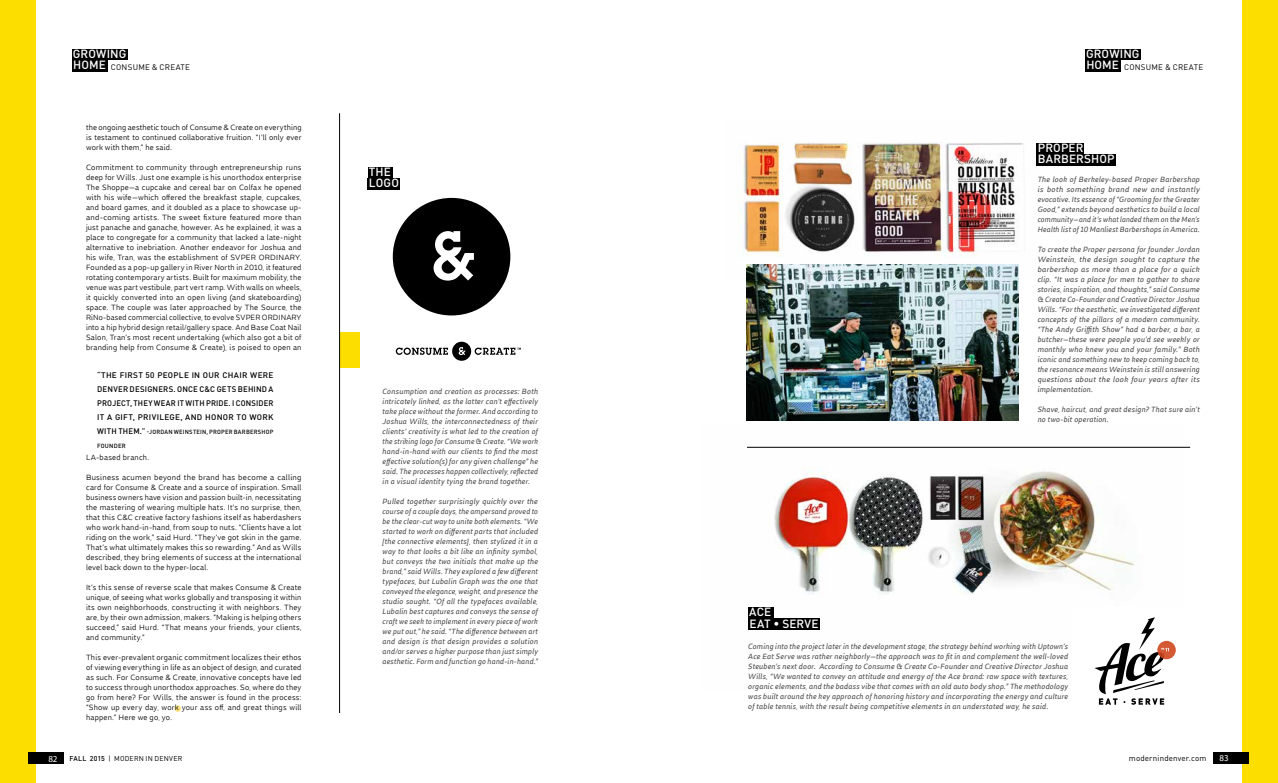
<style>
.page{position:relative;width:1278px;height:783px;background:#fff}
.page>*{position:absolute;margin:0;border:0;box-sizing:border-box;transform-origin:0 0}
.t1{font:500 11.8px "DINOT";letter-spacing:.01em;color:#fff}
.t2{font:9px "Myriad Pro";color:#fff}
.t3{font:italic 600 8px/10px "Dupla";letter-spacing:.02em;color:#4d4d4f;text-align:justify}
.t4{font:8px/10px "Dupla";letter-spacing:.025em;color:#000;text-align:justify}
.t5{font:500 8px/14px "DINOT";letter-spacing:.03em;color:#000;text-align:justify}
.t6{font:8px "DINOT";letter-spacing:.025em;color:#000}
.t7{font:7px "DINOT";letter-spacing:.025em;color:#000}
.t8{font:500 6px "DINOT";letter-spacing:.035em;color:#000}
.s1{font-weight:500;font-size:11.8px;color:#fff}
.s2{font-size:8px}
.s3{font-weight:500}
</style>
<div class="page">
<img style="left:747px;top:446px;width:436px;height:149px">
<div style="left:1242px;top:0;width:36px;height:783px;background:#fcde00"></div>
<div style="left:0;top:0;width:36px;height:783px;background:#fcde00"></div>
<svg style="left:393px;top:198px;width:117px;height:117px"></svg>
<svg style="left:396px;top:342px;width:125px;height:19px"></svg>
<svg style="left:1094px;top:617px;width:82px;height:88px"></svg>
<div style="left:340px;top:332px;width:20px;height:36px;background:#fcde00"></div>
<div style="left:175px;top:705px;width:6px;height:7px;background:#fae27e;border-radius:50%"></div>
<div style="left:1214px;top:752px;width:35px;height:12px;background:#000"></div>
<div style="left:28px;top:752px;width:36px;height:12px;background:#000"></div>
<hr style="left:339px;top:113px;width:1px;height:600px;background:#000">
<div style="left:72px;top:60px;width:36px;height:12px;background:#000"></div>
<div style="left:72px;top:49px;width:56px;height:11px;background:#000"></div>
<div style="left:1085px;top:60px;width:36px;height:12px;background:#000"></div>
<div style="left:1085px;top:49px;width:56px;height:11px;background:#000"></div>
<img style="left:739px;top:142px;width:300px;height:137px">
<img style="left:747px;top:264px;width:272px;height:157px">
<div style="left:368px;top:178px;width:32px;height:12px;background:#000"></div>
<div style="left:368px;top:167px;width:24px;height:11px;background:#000"></div>
<div style="left:1037px;top:154px;width:79px;height:11px;background:#000"></div>
<div style="left:1037px;top:143px;width:47px;height:11px;background:#000"></div>
<hr style="left:747px;top:447px;width:443px;height:1px;background:#000">
<div style="left:748px;top:618px;width:72px;height:12px;background:#000"></div>
<div style="left:748px;top:607px;width:26px;height:11px;background:#000"></div>
<h1 class="t1" style="left:73px;top:45px;width:55px">GROWING</h1>
<p class="t6" style="left:73px;top:61px;width:118px"><span class="s1">HOME</span> CONSUME &amp; CREATE</p>
<p class="t4" style="left:86px;top:122px;width:217px">the ongoing aesthetic touch of Consume &amp; Create on everything is testament to continued collaborative fruition. “I’ll only ever work with them,” he said.</p>
<p class="t4" style="left:86px;top:162px;width:217px">Commitment to community through entrepreneurship runs deep for Wills. Just one example is his unorthodox enterprise The Shoppe—a cupcake and cereal bar on Colfax he opened with his wife—which offered the breakfast staple, cupcakes, and board games, and it doubled as a place to showcase up&shy;and-coming artists. The sweet fixture featured more than just panache and ganache, however. As he explained, it was a place to congregate for a community that lacked a late-night alternative to inebriation. Another endeavor for Joshua and his wife, Tran, was the establishment of SVPER ORDINARY.<br>Founded as a pop-up gallery in River North in 2010, it featured rotating contemporary artists. Built for maximum mobility, the venue was part vestibule, part vert ramp. With walls on wheels, it quickly converted into an open living (and skateboarding) space. The couple was later approached by The Source, the RiNo-based commercial collective, to evolve SVPER ORDINARY into a hip hybrid design retail/gallery space. And Base Coat Nail Salon, Tran’s most recent undertaking (which also got a bit of branding help from Consume &amp; Create), is poised to open an</p>
<p class="t5" style="left:97px;top:368px;width:178px">“THE FIRST 50 PEOPLE IN OUR CHAIR WERE DENVER DESIGNERS. ONCE C&amp;C GETS BEHIND A PROJECT, THEY WEAR IT WITH PRIDE. I CONSIDER IT A GIFT, PRIVILEGE, AND HONOR TO WORK</p>
<p class="t8" style="left:97px;top:428px;width:178px"><span class="s2">WITH THEM.”</span> -JORDAN WEINSTEIN, PROPER BARBERSHOP</p>
<p class="t8" style="left:97px;top:442px;width:30px">FOUNDER</p>
<p class="t4" style="left:86px;top:452px;width:65px">LA-based branch.</p>
<p class="t4" style="left:86px;top:472px;width:217px">Business acumen beyond the brand has become a calling card for Consume &amp; Create and a source of inspiration. Small business owners have vision and passion built-in, necessitating the mastering of wearing multiple hats. It’s no surprise, then, that this C&amp;C creative factory fashions itself as haberdashers who work hand-in-hand, from soup to nuts. “Clients have a lot riding on the work,” said Hurd. “They’ve got skin in the game.<br>That’s what ultimately makes this so rewarding.” And as Wills described, they bring elements of success at the international level back down to the hyper-local.</p>
<p class="t4" style="left:86px;top:582px;width:217px">It’s this sense of reverse scale that makes Consume &amp; Create unique, of seeing what works globally and transposing it within its own neighborhoods, constructing it with neighbors. They are, by their own admission, makers. “Making is helping others succeed,” said Hurd. “That means your friends, your clients, and community.”</p>
<p class="t4" style="left:86px;top:652px;width:217px">This ever-prevalent organic commitment localizes their ethos of viewing everything in life as an object of design, and curated as such. For Consume &amp; Create, innovative concepts have led to success through unorthodox approaches. So, where do they go from here? For Wills, the answer is found in the process: “Show up every day, work your ass off, and great things will happen.” Here we go, yo.</p>
<h1 class="t1" style="left:369px;top:163px;width:24px">THE</h1>
<h1 class="t1" style="left:369px;top:174px;width:32px">LOGO</h1>
<p class="t3" style="left:383px;top:386px;width:157px">Consumption and creation as processes: Both intricately linked, as the latter can’t effectively take place without the former. And according to Joshua Wills, the interconnectedness of their clients’ creativity is what led to the creation of the striking logo for Consume &amp; Create. “We work hand-in-hand with our clients to find the most effective solution(s) for any given challenge” he said. The processes happen collectively, reflected in a visual identity tying the brand together.</p>
<p class="t3" style="left:383px;top:496px;width:157px">Pulled together surprisingly quickly over the course of a couple days, the ampersand proved to be the clear-cut way to unite both elements. “We started to work on different parts that included [the connective elements], then stylized it in a way to that looks a bit like an infinity symbol, but conveys the two initials that make up the brand,” said Wills. They explored a few different typefaces, but Lubalin Graph was the one that conveyed the elegance, weight, and presence the studio sought. “Of all the typefaces available, Lubalin best captures and conveys the sense of craft we seek to implement in every piece of work we put out,” he said. “The difference between art and design is that design provides a solution and/or serves a higher purpose than just simply aesthetic. Form and function go hand-in-hand.”</p>
<h1 class="t1" style="left:1086px;top:45px;width:55px">GROWING</h1>
<p class="t6" style="left:1086px;top:61px;width:118px"><span class="s1">HOME</span> CONSUME &amp; CREATE</p>
<h1 class="t1" style="left:1038px;top:139px;width:47px">PROPER</h1>
<h1 class="t1" style="left:1038px;top:150px;width:78px">BARBERSHOP</h1>
<h1 class="t1" style="left:749px;top:603px;width:24px">ACE</h1>
<h1 class="t1" style="left:750px;top:614px;width:71px">EAT • SERVE</h1>
<p class="t3" style="left:1038px;top:175px;width:164px">The look of Berkeley-based Proper Barbershop is both something brand new and instantly evocative. Its essence of “Grooming for the Greater Good,” extends beyond aesthetics to build a local community—and it’s what landed them on the Men’s Health list of 10 Manliest Barbershops in America.</p>
<p class="t3" style="left:1038px;top:245px;width:164px">To create the Proper persona for founder Jordan Weinstein, the design sought to capture the barbershop as more than a place for a quick clip. “It was a place for men to gather to share stories, inspiration, and thoughts,” said Consume &amp; Create Co-Founder and Creative Director Joshua Wills. “For the aesthetic, we investigated different concepts of the pillars of a modern community. “The Andy Griffith Show” had a barber, a bar, a butcher—these were people you’d see weekly or monthly who knew you and your family.” Both iconic and something new to keep coming back to, the resonance means Weinstein is still answering questions about the look four years after its implementation.</p>
<p class="t3" style="left:1038px;top:405px;width:164px">Shave, haircut, and great design? That sure ain’t no two-bit operation.</p>
<p class="t3" style="left:748px;top:641px;width:322px">Coming into the project later in the development stage, the strategy behind working with Uptown’s Ace Eat Serve was rather neighborly—the approach was to fit in and complement the well-loved Steuben’s next door. According to Consume &amp; Create Co-Founder and Creative Director Joshua Wills, “We wanted to convey an attitude and energy of the Ace brand: raw space with textures, organic elements, and the badass vibe that comes with an old auto body shop.” The methodology was built around the key approach of honoring history and incorporating the energy and culture of table tennis, with the result being competitive elements in an understated way, he said.</p>
<p class="t2" style="left:48px;top:753px;width:11px">82</p>
<p class="t7" style="left:70px;top:753px;width:114px"><span class="s3">FALL 2015</span> | MODERN IN DENVER</p>
<p class="t6" style="left:1129px;top:752px;width:79px">modernindenver.com</p>
<p class="t2" style="left:1219px;top:753px;width:11px">83</p>
</div>
